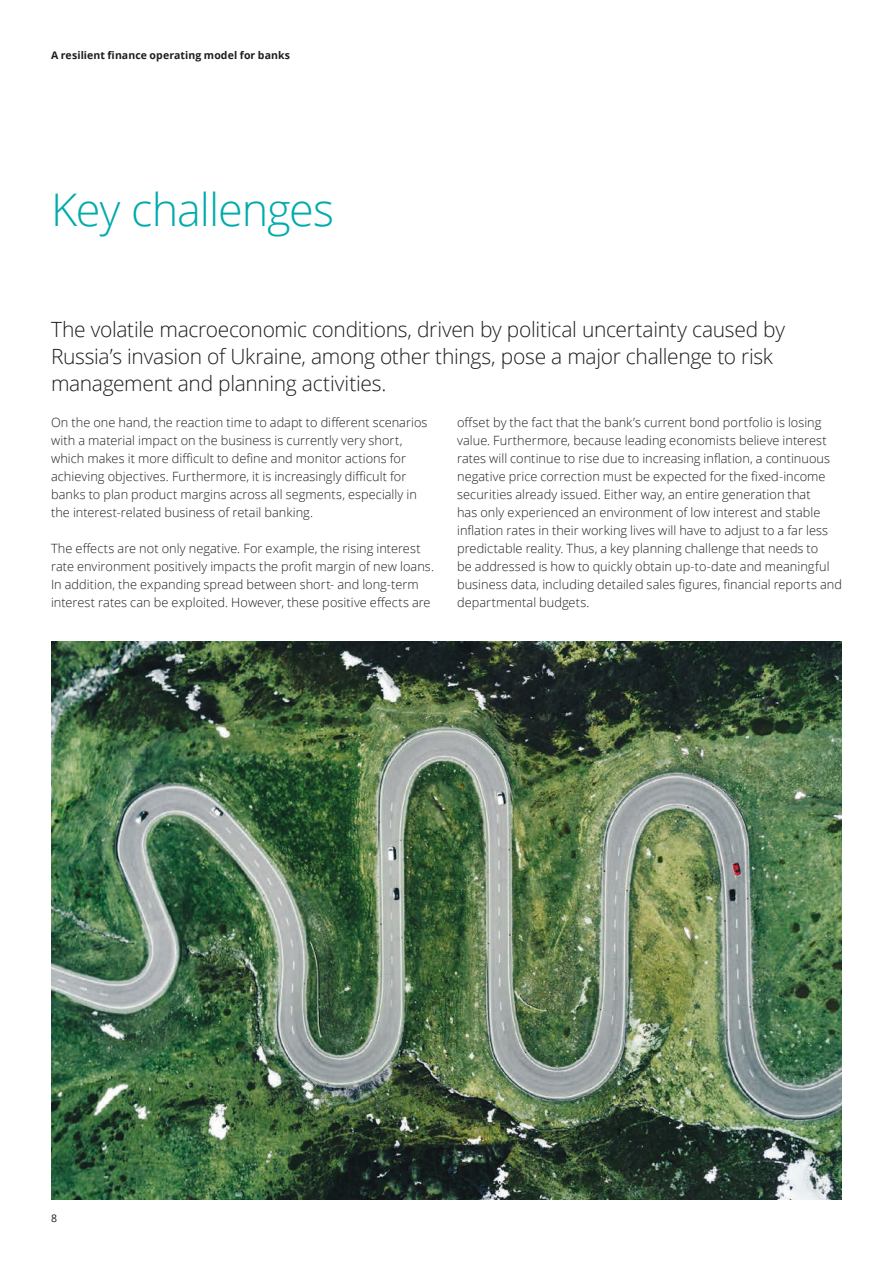
<style>
.page{position:relative;width:893px;height:1263px;background:#fff}
.page>*{position:absolute;margin:0;border:0;box-sizing:border-box;transform-origin:0 0}
.Story_heading_light{font:300 45px "Open Sans";letter-spacing:-.025em;color:#00abaa}
.Introduction__14_18p{font:300 21px/27px "Open Sans";letter-spacing:-.015em;color:#1d1d1b}
.Body_copy__8_5_12pt{font:300 12.75px/18px "Open Sans";letter-spacing:.005em;color:#1d1d1b}
.t1{font:700 10.5px "Open Sans";letter-spacing:.01em;color:#1d1d1b}
.t2{font:10.5px "Open Sans";color:#1d1d1b}
</style>
<div class="page">
<img style="left:51px;top:642px;width:791px;height:557px">
<p class="t1" style="left:51px;top:48px;width:241px">A resilient finance operating model for banks</p>
<p class="Story_heading_light" style="left:51px;top:179px;width:285px">Key challenges</p>
<p class="Introduction__14_18p" style="left:51px;top:315px;width:736px">The volatile macroeconomic conditions, driven by political uncertainty caused by<br>Russia’s invasion of Ukraine, among other things, pose a major challenge to risk management and planning activities.</p>
<p class="Body_copy__8_5_12pt" style="left:51px;top:413px;width:378px">On the one hand, the reaction time to adapt to different scenarios with a material impact on the business is currently very short, which makes it more difficult to define and monitor actions for achieving objectives. Furthermore, it is increasingly difficult for banks to plan product margins across all segments, especially in the interest-related business of retail banking.</p>
<p class="Body_copy__8_5_12pt" style="left:51px;top:539px;width:385px">The effects are not only negative. For example, the rising interest rate environment positively impacts the profit margin of new loans.<br>In addition, the expanding spread between short- and long-term interest rates can be exploited. However, these positive effects are</p>
<p class="Body_copy__8_5_12pt" style="left:457px;top:413px;width:386px">offset by the fact that the bank’s current bond portfolio is losing value. Furthermore, because leading economists believe interest rates will continue to rise due to increasing inflation, a continuous negative price correction must be expected for the fixed-income securities already issued. Either way, an entire generation that<br>has only experienced an environment of low interest and stable inflation rates in their working lives will have to adjust to a far less predictable reality. Thus, a key planning challenge that needs to<br>be addressed is how to quickly obtain up-to-date and meaningful business data, including detailed sales figures, financial reports and departmental budgets.</p>
<p class="t2" style="left:51px;top:1211px;width:8px">8</p>
</div>
